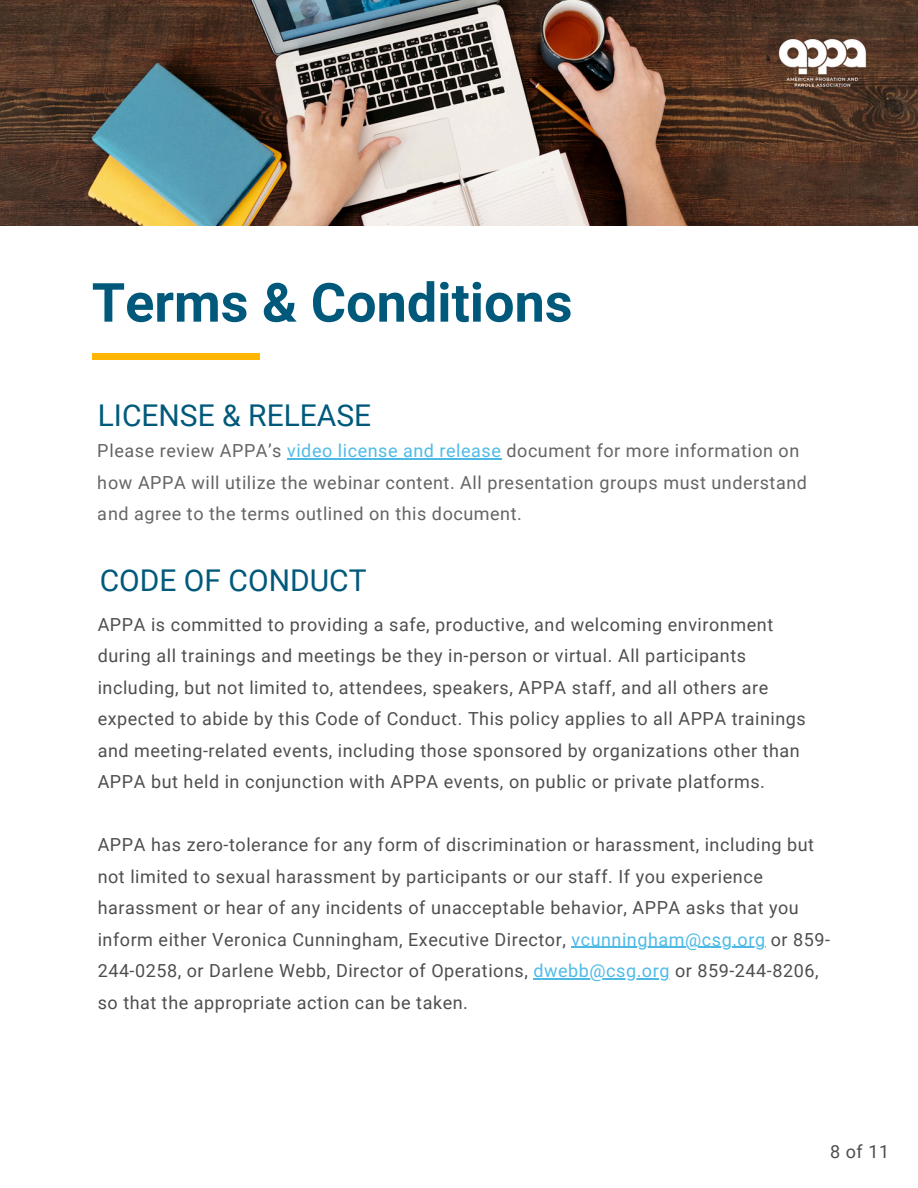
<style>
.page{position:relative;width:918px;height:1188px;background:#fff}
.page>*{position:absolute;margin:0;border:0;box-sizing:border-box;transform-origin:0 0}
.t1{font:700 54px "Roboto";color:#00597b}
.t2{font:30px "Roboto";color:#00597b}
.t3{font:18px/31.5px "Roboto";letter-spacing:.03em;color:#000}
.t4{font:18px/31.5px "Roboto";letter-spacing:.03em;color:#231f20}
.s1{color:#009ddc}
</style>
<div class="page">
<div style="left:92px;top:353px;width:167px;height:7px;background:#ffb600"></div>
<img style="left:0;top:0;width:918px;height:225px">
<img style="left:755px;top:16px;width:134px;height:94px">
<hr style="left:571px;top:947px;width:195px;height:1px;background:#009ddc">
<hr style="left:533px;top:978px;width:137px;height:2px;background:#009ddc">
<hr style="left:287px;top:458px;width:215px;height:1px;background:#009ddc">
<h1 class="t1" style="left:92px;top:272px;width:482px">Terms &amp; Conditions</h1>
<p class="t2" style="left:98px;top:398px;width:275px">LICENSE &amp; RELEASE</p>
<p class="t4" style="left:98px;top:435px;width:711px">Please review APPA’s <span class="s1">video license and release</span> document for more information on how APPA will utilize the webinar content. All presentation groups must understand and agree to the terms outlined on this document.</p>
<h2 class="t2" style="left:100px;top:563px;width:268px">CODE OF CONDUCT</h2>
<p class="t3" style="left:98px;top:609px;width:710px">APPA is committed to providing a safe, productive, and welcoming environment during all trainings and meetings be they in-person or virtual. All participants including, but not limited to, attendees, speakers, APPA staff, and all others are expected to abide by this Code of Conduct. This policy applies to all APPA trainings and meeting-related events, including those sponsored by organizations other than APPA but held in conjunction with APPA events, on public or private platforms.</p>
<p class="t3" style="left:98px;top:829px;width:734px">APPA has zero-tolerance for any form of discrimination or harassment, including but not limited to sexual harassment by participants or our staff. If you experience harassment or hear of any incidents of unacceptable behavior, APPA asks that you inform either Veronica Cunningham, Executive Director, <span class="s1">vcunningham@csg.org</span> or 859- 244-0258, or Darlene Webb, Director of Operations, <span class="s1">dwebb@csg.org</span> or 859-244-8206, so that the appropriate action can be taken.</p>
<p class="t3" style="left:830px;top:1136px;width:60px">8 of 11</p>
</div>
